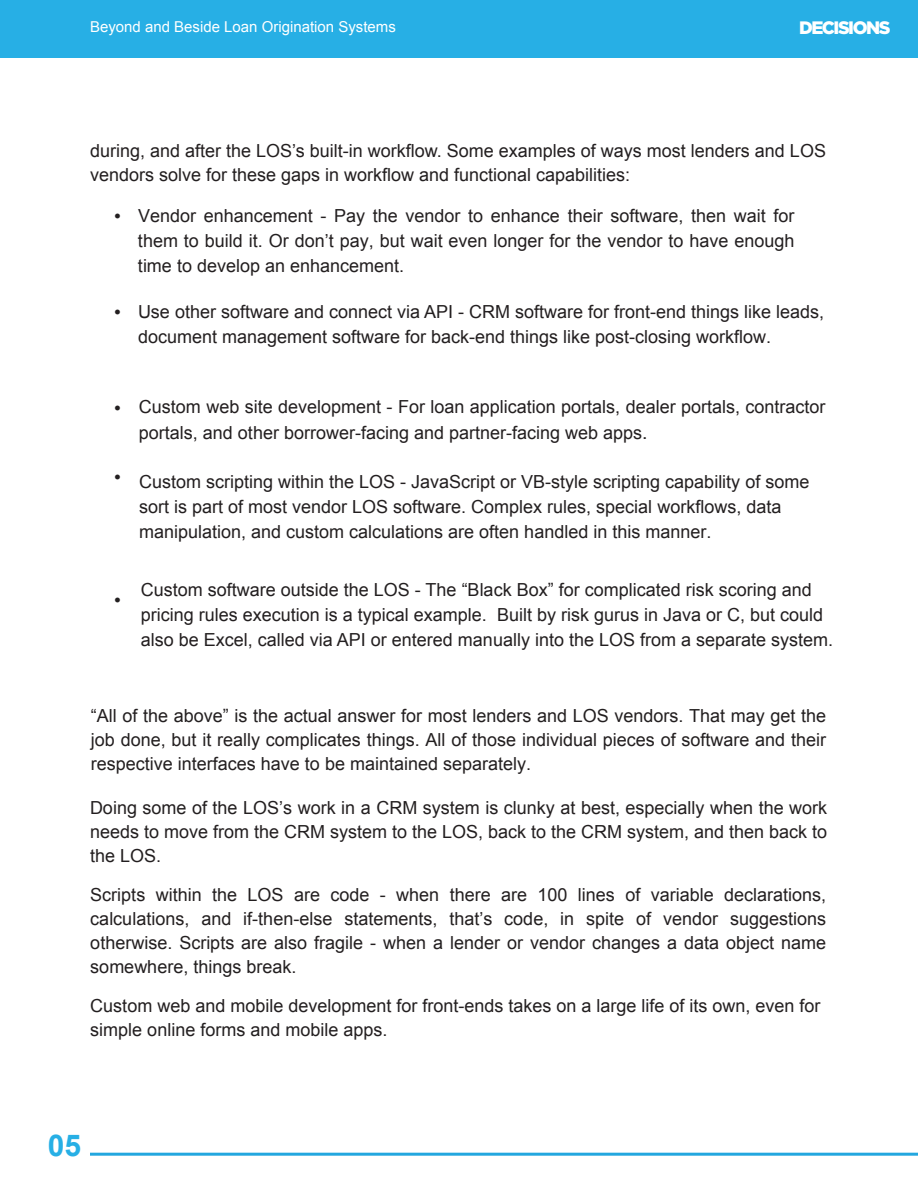
<style>
.page{position:relative;width:918px;height:1188px;background:#fff}
.page>*{position:absolute;margin:0;border:0;box-sizing:border-box;transform-origin:0 0}
.t1{font:700 30px "Arial";color:#27afe5}
.t2{font:19.5px "Arial";color:#231f20}
.t3{font:18px/24px "Arial";color:#231f20}
.Logo{font:900 18px "Gotham";letter-spacing:-.08em;color:#fff}
.t4{font:15px "Arial";color:#fff}
.s1{font-size:19.5px}
</style>
<div class="page">
<div style="left:0;top:0;width:918px;height:58px;background:#27afe5"></div>
<hr style="left:90px;top:1153px;width:828px;height:3px;background:#23a7df">
<p class="t4" style="left:90px;top:17px;width:307px">Beyond and Beside Loan Origination Systems</p>
<p class="Logo" style="left:799px;top:18px;width:93px">DECISIONS</p>
<p class="t3" style="left:90px;top:139px;width:738px">during, and after the LOS’s built-in workflow. Some examples of ways most lenders and LOS vendors solve for these gaps in workflow and functional capabilities:</p>
<p class="t3" style="left:138px;top:203px;width:658px;line-height:24.9px;text-align:justify;text-indent:-24px"><span class="s1">•</span> Vendor enhancement - Pay the vendor to enhance their software, then wait for them to build it. Or don’t pay, but wait even longer for the vendor to have enough time to develop an enhancement.</p>
<p class="t3" style="left:138px;top:299px;width:688px;line-height:24.9px;text-indent:-24px"><span class="s1">•</span> Use other software and connect via API - CRM software for front-end things like leads, document management software for back-end things like post-closing workflow.</p>
<p class="t3" style="left:139px;top:393px;width:688px;line-height:26.4px;text-indent:-25px"><span class="s1">•</span> Custom web site development - For loan application portals, dealer portals, contractor portals, and other borrower-facing and partner-facing web apps<span class="s1">.</span></p>
<p class="t3" style="left:139px;top:469px;width:672px;line-height:24.9px;text-indent:-25px"><sup>•</sup> Custom scripting within the LOS - JavaScript or VB-style scripting capability of some sort is part of most vendor LOS software. Complex rules, special workflows, data manipulation, and custom calculations are often handled in this manner.</p>
<p class="t2" style="left:114px;top:587px;width:8px">•</p>
<p class="t3" style="left:141px;top:577px;width:694px;line-height:24.9px">Custom software outside the LOS - The “Black Box” for complicated risk scoring and pricing rules execution is a typical example. Built by risk gurus in Java or C, but could also be Excel, called via API or entered manually into the LOS from a separate system.</p>
<p class="t3" style="left:91px;top:704px;width:737px;text-align:justify">“All of the above” is the actual answer for most lenders and LOS vendors. That may get the job done, but it really complicates things. All of those individual pieces of software and their respective interfaces have to be maintained separately.</p>
<p class="t3" style="left:90px;top:796px;width:739px;text-align:justify">Doing some of the LOS’s work in a CRM system is clunky at best, especially when the work needs to move from the CRM system to the LOS, back to the CRM system, and then back to the LOS.</p>
<p class="t3" style="left:90px;top:883px;width:737px;text-align:justify">Scripts within the LOS are code - when there are 100 lines of variable declarations, calculations, and if-then-else statements, that’s code, in spite of vendor suggestions otherwise. Scripts are also fragile - when a lender or vendor changes a data object name somewhere, things break.</p>
<p class="t3" style="left:90px;top:994px;width:732px">Custom web and mobile development for front-ends takes on a large life of its own, even for simple online forms and mobile apps.</p>
<p class="t1" style="left:48px;top:1126px;width:35px">05</p>
</div>
